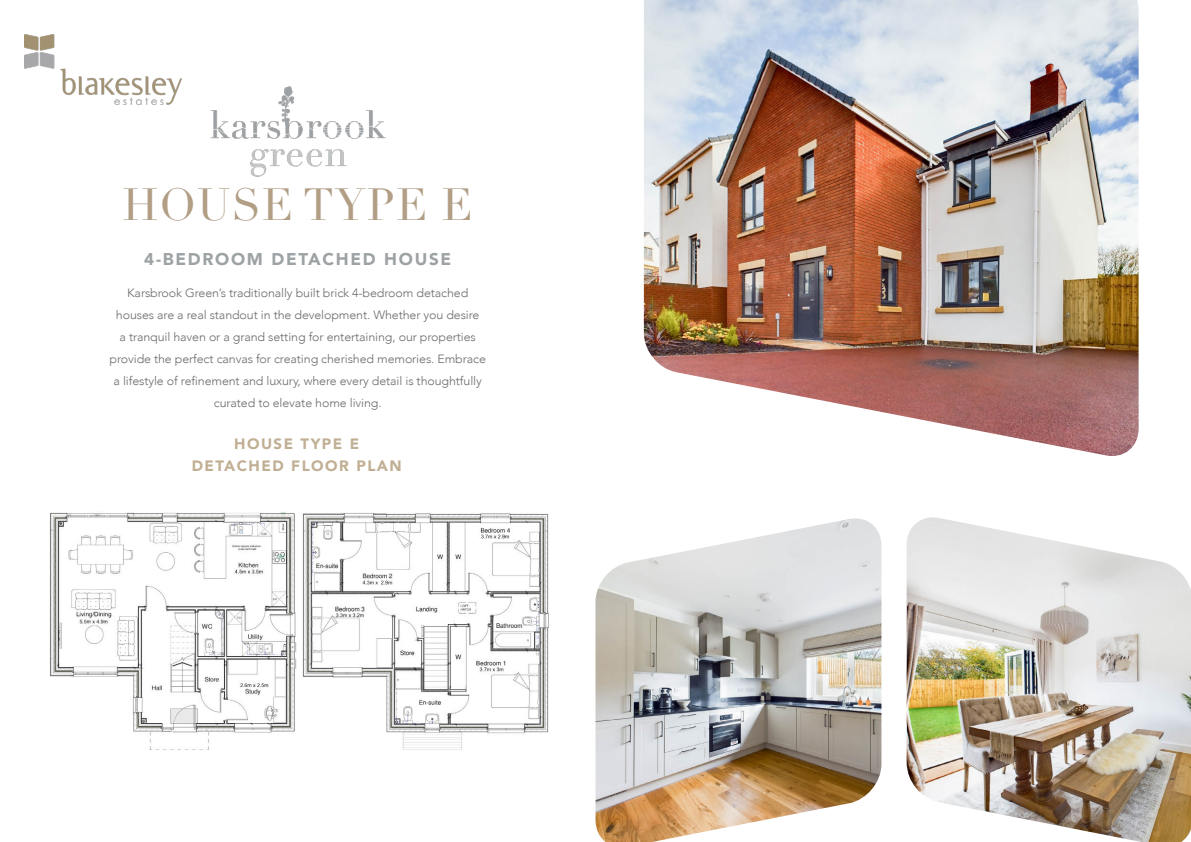
<style>
.page{position:relative;width:1191px;height:842px;background:#fff}
.page>*{position:absolute;margin:0;border:0;box-sizing:border-box;transform-origin:0 0}
.t1{font:44px "Didot";letter-spacing:.025em;color:#b19e85}
.t2{font:900 17px "Avenir";letter-spacing:.1em;color:#9da2a4}
.t3{font:900 15px/22px "Avenir";letter-spacing:.1em;color:#c1af94;text-align:center}
.t4{font:300 12px/22px "Avenir";letter-spacing:-.01em;color:#6c6c6e;text-align:center;scale:1.04 1}
</style>
<div class="page">
<img style="left:595px;top:518px;width:286px;height:324px">
<img style="left:906px;top:517px;width:285px;height:325px">
<img style="left:644px;top:0;width:494px;height:456px">
<img style="left:50px;top:512px;width:247px;height:238px">
<img style="left:302px;top:513px;width:247px;height:237px">
<img style="left:24px;top:35px;width:158px;height:70px">
<img style="left:210px;top:86px;width:176px;height:91px">
<h1 class="t1" style="left:122px;top:187px;width:352px">HOUSE TYPE E</h1>
<h2 class="t2" style="left:144px;top:252px;width:308px">4-BEDROOM DETACHED HOUSE</h2>
<p class="t4" style="left:110px;top:283px;width:363px">Karsbrook Green’s traditionally built brick 4-bedroom detached houses are a real standout in the development. Whether you desire<br>a tranquil haven or a grand setting for entertaining, our properties provide the perfect canvas for creating cherished memories. Embrace a lifestyle of refinement and luxury, where every detail is thoughtfully curated to elevate home living.</p>
<p class="t3" style="left:192px;top:435px;width:212px">HOUSE TYPE E<br>DETACHED FLOOR PLAN</p>
</div>
